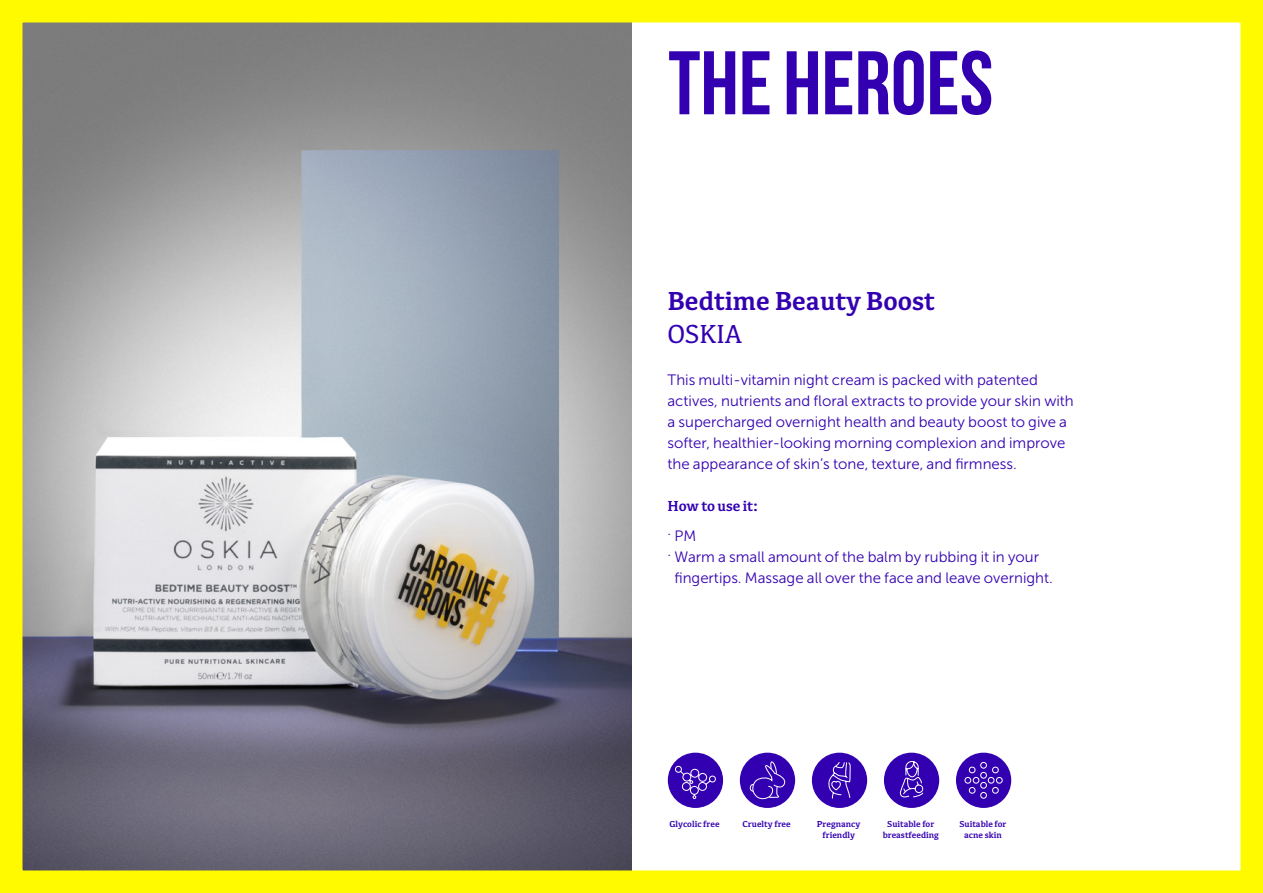
<style>
.page{position:relative;width:1263px;height:893px;background:#fff}
.page>*{position:absolute;margin:0;border:0;box-sizing:border-box;transform-origin:0 0}
.t1{font:700 90px "Bebas Neue";color:#3300b1}
.t2{font:700 27px "Kefa III";color:#3300b1}
.t3{font:27px "Kefa III";color:#3300b1}
.t4{font:15px/21px "Museo Sans 300";color:#3300b1}
.t5{font:700 15px "Kefa III";letter-spacing:-.01em;color:#3300b1}
.t6{font:700 9px/11.2px "Kefa III";color:#3300b1;text-align:center}
</style>
<div class="page">
<img style="left:23px;top:23px;width:608px;height:847px">
<div style="left:0;top:0;width:1263px;height:893px;border:22px solid #fffa00"></div>
<div style="left:812px;top:753px;width:55px;height:55px;background:#3300b1;border-radius:50%"></div>
<svg style="left:828px;top:762px;width:22px;height:36px"></svg>
<div style="left:740px;top:753px;width:55px;height:55px;background:#3300b1;border-radius:50%"></div>
<svg style="left:750px;top:761px;width:35px;height:38px"></svg>
<div style="left:668px;top:753px;width:55px;height:55px;background:#3300b1;border-radius:50%"></div>
<svg style="left:675px;top:766px;width:41px;height:33px"></svg>
<div style="left:884px;top:753px;width:55px;height:55px;background:#3300b1;border-radius:50%"></div>
<svg style="left:900px;top:761px;width:23px;height:36px"></svg>
<div style="left:956px;top:753px;width:55px;height:55px;background:#3300b1;border-radius:50%"></div>
<svg style="left:965px;top:762px;width:37px;height:36px"></svg>
<h1 class="t1" style="left:668px;top:34px;width:326px">THE HEROES</h1>
<h2 class="t2" style="left:667px;top:283px;width:269px">Bedtime Beauty Boost</h2>
<h2 class="t3" style="left:667px;top:316px;width:76px">OSKIA</h2>
<p class="t4" style="left:667px;top:370px;width:408px">This multi-vitamin night cream is packed with patented actives, nutrients and floral extracts to provide your skin with a supercharged overnight health and beauty boost to give a softer, healthier-looking morning complexion and improve the appearance of skin’s tone, texture, and firmness.</p>
<p class="t5" style="left:667px;top:495px;width:93px">How to use it:</p>
<p class="t4" style="left:667px;top:525px;width:30px">. PM</p>
<p class="t4" style="left:667px;top:546px;width:373px">. Warm a small amount of the balm by rubbing it in your</p>
<p class="t4" style="left:674px;top:567px;width:380px">fingertips. Massage all over the face and leave overnight.</p>
<p class="t6" style="left:669px;top:818px;width:52px">Glycolic free</p>
<p class="t6" style="left:743px;top:818px;width:50px">Cruelty free</p>
<p class="t6" style="left:883px;top:818px;width:58px">Suitable for breastfeeding</p>
<p class="t6" style="left:959px;top:818px;width:49px">Suitable for acne skin</p>
<p class="t6" style="left:817px;top:818px;width:45px">Pregnancy friendly</p>
</div>
